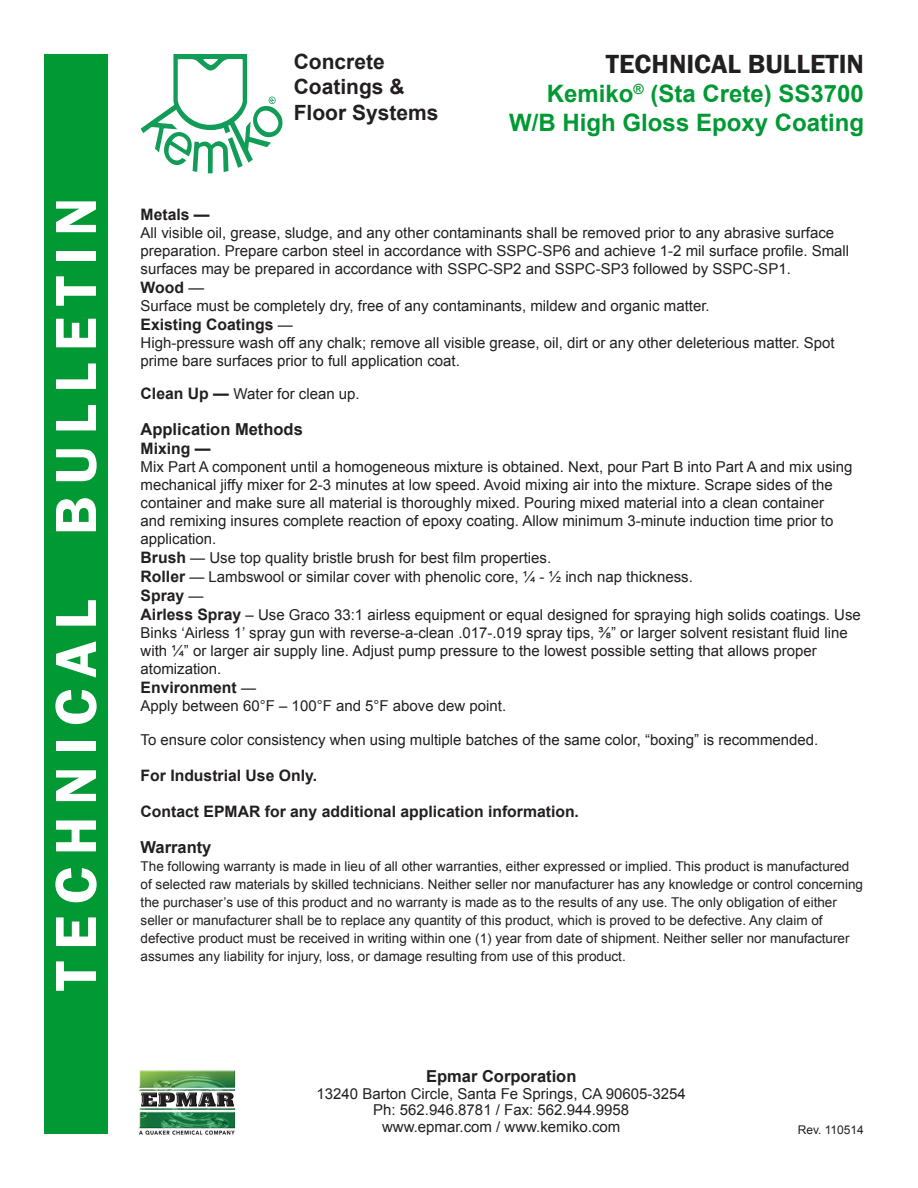
<style>
.page{position:relative;width:918px;height:1188px;background:#fff}
.page>*{position:absolute;margin:0;border:0;box-sizing:border-box;transform-origin:0 0}
.t1{font:600 60px "Franklin Gothic";letter-spacing:.19em;color:#fff}
.t2{font:600 27px "Franklin Gothic";color:#231f20}
.t3{font:700 24px/28.8px "Arial";color:#093;text-align:right}
.t4{font:700 21px/25.2px "Arial";color:#231f20}
.t5{font:700 16.5px "Arial";color:#231f20}
.t6{font:700 15.75px "Arial";color:#231f20}
.t7{font:15px/18px "Arial";color:#231f20}
.t8{font:13.5px/18px "Arial";color:#231f20}
.t9{font:12px "Arial";color:#231f20}
.s1{font-weight:400}
.s2{font-weight:400;font-size:15px}
.s3{font-weight:700;font-size:15.75px}
</style>
<div class="page">
<svg style="left:141px;top:54px;width:142px;height:119px"></svg>
<div style="left:44px;top:54px;width:64px;height:1080px;background:#093"></div>
<img style="left:138px;top:1070px;width:98px;height:65px">
<h3 class="t4" style="left:294px;top:50px;width:146px">Concrete<br>Coatings &amp;<br>Floor Systems</h3>
<h2 class="t2" style="left:606px;top:47px;width:259px">TECHNICAL BULLETIN</h2>
<h3 class="t3" style="left:509px;top:80px;width:356px">Kemiko<sup>®</sup> (Sta Crete) SS3700<br>W/B High Gloss Epoxy Coating</h3>
<h1 class="t1" style="left:39px;top:991px;width:795px;rotate:-90deg">TECHNICAL BULLETIN</h1>
<p class="t6" style="left:141px;top:204px;width:71px">Metals —</p>
<p class="t7" style="left:141px;top:224px;width:710px">All visible oil, grease, sludge, and any other contaminants shall be removed prior to any abrasive surface preparation. Prepare carbon steel in accordance with SSPC-SP6 and achieve 1-2 mil surface profile. Small surfaces may be prepared in accordance with SSPC-SP2 and SSPC-SP3 followed by SSPC-SP1.</p>
<p class="t6" style="left:141px;top:277px;width:65px">Wood <span class="s1">—</span></p>
<p class="t7" style="left:141px;top:297px;width:571px">Surface must be completely dry, free of any contaminants, mildew and organic matter.</p>
<p class="t6" style="left:141px;top:314px;width:154px">Existing Coatings <span class="s2">—</span></p>
<p class="t7" style="left:141px;top:334px;width:696px">High-pressure wash off any chalk; remove all visible grease, oil, dirt or any other deleterious matter. Spot prime bare surfaces prior to full application coat.</p>
<p class="t7" style="left:141px;top:385px;width:221px"><span class="s3">Clean Up —</span> Water for clean up.</p>
<p class="t5" style="left:141px;top:419px;width:164px">Application Methods</p>
<p class="t6" style="left:141px;top:438px;width:72px">Mixing —</p>
<p class="t7" style="left:141px;top:458px;width:714px">Mix Part A component until a homogeneous mixture is obtained. Next, pour Part B into Part A and mix using mechanical jiffy mixer for 2-3 minutes at low speed. Avoid mixing air into the mixture. Scrape sides of the container and make sure all material is thoroughly mixed. Pouring mixed material into a clean container and remixing insures complete reaction of epoxy coating. Allow minimum 3-minute induction time prior to application.</p>
<p class="t7" style="left:141px;top:549px;width:412px"><span class="s3">Brush</span> — Use top quality bristle brush for best film properties.</p>
<p class="t7" style="left:141px;top:568px;width:554px"><span class="s3">Roller</span> — Lambswool or similar cover with phenolic core, ¼ - ½ inch nap thickness.</p>
<p class="t6" style="left:141px;top:585px;width:64px">Spray <span class="s2">—</span></p>
<p class="t7" style="left:141px;top:606px;width:722px"><span class="s3">Airless Spray</span> – Use Graco 33:1 airless equipment or equal designed for spraying high solids coatings. Use<br>Binks ‘Airless 1’ spray gun with reverse-a-clean .017-.019 spray tips, ⅜” or larger solvent resistant fluid line with ¼” or larger air supply line. Adjust pump pressure to the lowest possible setting that allows proper</p>
<p class="t7" style="left:141px;top:660px;width:82px">atomization.</p>
<p class="t6" style="left:141px;top:677px;width:117px">Environment <span class="s2">—</span></p>
<p class="t7" style="left:141px;top:697px;width:367px">Apply between 60°F – 100°F and 5°F above dew point.</p>
<p class="t7" style="left:141px;top:731px;width:679px">To ensure color consistency when using multiple batches of the same color, “boxing” is recommended.</p>
<p class="t6" style="left:141px;top:765px;width:178px">For Industrial Use Only.</p>
<p class="t6" style="left:141px;top:801px;width:440px">Contact EPMAR for any additional application information.</p>
<p class="t5" style="left:141px;top:836px;width:72px">Warranty</p>
<p class="t8" style="left:141px;top:858px;width:724px">The following warranty is made in lieu of all other warranties, either expressed or implied. This product is manufactured of selected raw materials by skilled technicians. Neither seller nor manufacturer has any knowledge or control concerning the purchaser’s use of this product and no warranty is made as to the results of any use. The only obligation of either seller or manufacturer shall be to replace any quantity of this product, which is proved to be defective. Any claim of defective product must be received in writing within one (1) year from date of shipment. Neither seller nor manufacturer assumes any liability for injury, loss, or damage resulting from use of this product.</p>
<p class="t5" style="left:426px;top:1066px;width:152px">Epmar Corporation</p>
<p class="t7" style="left:317px;top:1085px;width:371px;line-height:16.5px;text-align:center">13240 Barton Circle, Santa Fe Springs, CA 90605-3254<br>Ph: 562.946.8781 / Fax: 562.944.9958</p>
<p class="t7" style="left:382px;top:1118px;width:240px">www.epmar.com / www.kemiko.com</p>
<p class="t9" style="left:798px;top:1122px;width:68px">Rev. 110514</p>
</div>
